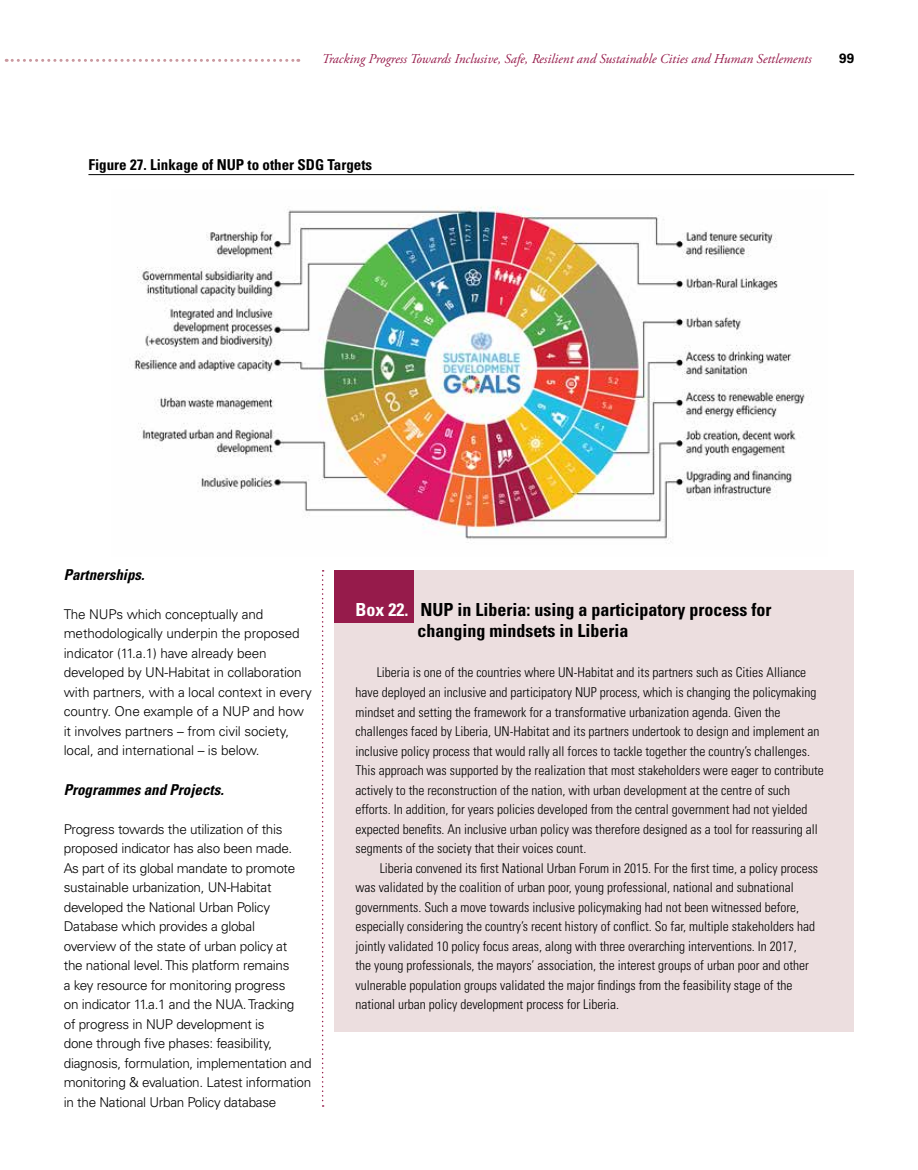
<style>
.page{position:relative;width:918px;height:1170px;background:#fff}
.page>*{position:absolute;margin:0;border:0;box-sizing:border-box;transform-origin:0 0}
.t1{font:700 condensed 18px/21px "Univers LT Std";color:#000}
.t2{font:700 condensed 15px "Univers LT Std";color:#000}
.t3{font:italic 700 condensed 15px "Univers LT Std";color:#000}
.t4{font:300 condensed 13.5px/19.5px "Univers LT Std";color:#000}
.t5{font:300 13.5px/19.5px "Univers LT Std";letter-spacing:-.02em;color:#000}
.t6{font:italic 13.5px "Adobe Garamond Pro";color:#961b4b}
.t7{font:700 13.5px "Univers LT Std";color:#000}
.s1{color:#fff}
</style>
<div class="page">
<svg style="left:6px;top:59px;width:293px;height:3px"></svg>
<div style="left:334px;top:570px;width:520px;height:462px;background:#ecdedf"></div>
<div style="left:334px;top:570px;width:80px;height:52px;background:#961b4b"></div>
<hr style="left:88px;top:174px;width:766px;height:1px;background:#000">
<svg style="left:322px;top:570px;width:2px;height:536px"></svg>
<img style="left:134px;top:206px;width:671px;height:338px">
<p class="t6" style="left:322px;top:51px;width:492px">Tracking Progress Towards Inclusive, Safe, Resilient and Sustainable Cities and Human Settlements</p>
<p class="t7" style="left:839px;top:50px;width:17px">99</p>
<p class="t2" style="left:88px;top:156px;width:285px">Figure 27. Linkage of NUP to other SDG Targets</p>
<p class="t3" style="left:64px;top:565px;width:82px">Partnerships.</p>
<p class="t5" style="left:64px;top:604px;width:250px">The NUPs which conceptually and methodologically underpin the proposed indicator (11.a.1) have already been developed by UN-Habitat in collaboration with partners, with a local context in every country. One example of a NUP and how it involves partners – from civil society, local, and international – is below.</p>
<p class="t3" style="left:64px;top:780px;width:161px">Programmes and Projects.</p>
<p class="t5" style="left:64px;top:819px;width:249px">Progress towards the utilization of this proposed indicator has also been made.<br>As part of its global mandate to promote sustainable urbanization, UN-Habitat developed the National Urban Policy Database which provides a global<br>overview of the state of urban policy at<br>the national level. This platform remains<br>a key resource for monitoring progress<br>on indicator 11.a.1 and the NUA. Tracking<br>of progress in NUP development is<br>done through five phases: feasibility, diagnosis, formulation, implementation and monitoring &amp; evaluation. Latest information in the National Urban Policy database</p>
<h1 class="t1" style="left:417px;top:599px;width:355px;text-indent:-62px"><span class="s1">Box 22.</span> NUP in Liberia: using a participatory process for changing mindsets in Liberia</h1>
<p class="t4" style="left:355px;top:663px;width:470px;text-indent:21px">Liberia is one of the countries where UN-Habitat and its partners such as Cities Alliance have deployed an inclusive and participatory NUP process, which is changing the policymaking mindset and setting the framework for a transformative urbanization agenda. Given the challenges faced by Liberia, UN-Habitat and its partners undertook to design and implement an inclusive policy process that would rally all forces to tackle together the country’s challenges.<br>This approach was supported by the realization that most stakeholders were eager to contribute actively to the reconstruction of the nation, with urban development at the centre of such efforts. In addition, for years policies developed from the central government had not yielded expected benefits. An inclusive urban policy was therefore designed as a tool for reassuring all segments of the society that their voices count.</p>
<p class="t4" style="left:355px;top:858px;width:464px;text-indent:24px">Liberia convened its first National Urban Forum in 2015. For the first time, a policy process was validated by the coalition of urban poor, young professional, national and subnational governments. Such a move towards inclusive policymaking had not been witnessed before, especially considering the country’s recent history of conflict. So far, multiple stakeholders had jointly validated 10 policy focus areas, along with three overarching interventions. In 2017,<br>the young professionals, the mayors’ association, the interest groups of urban poor and other vulnerable population groups validated the major findings from the feasibility stage of the national urban policy development process for Liberia.</p>
</div>
